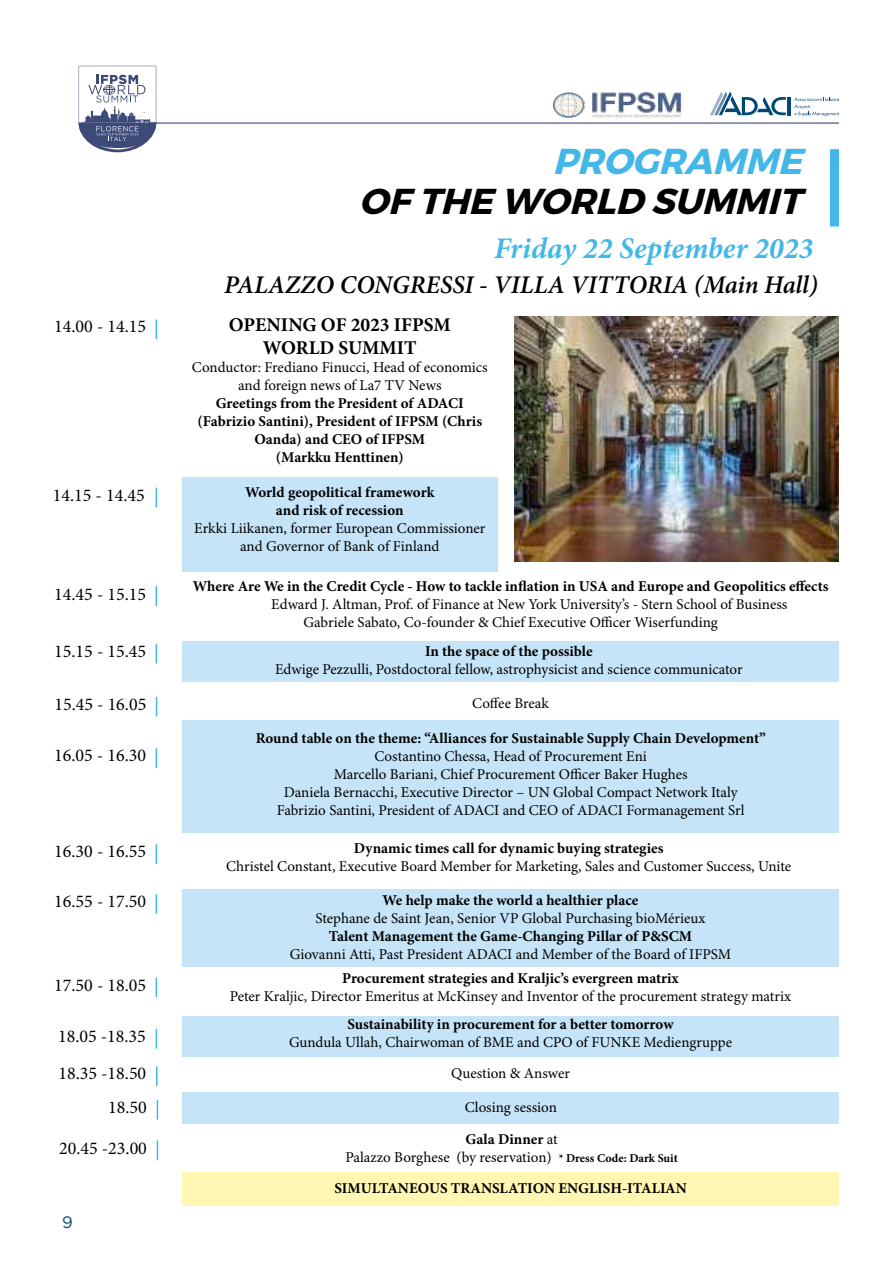
<style>
.page{position:relative;width:893px;height:1263px;background:#fff}
.page>*{position:absolute;margin:0;border:0;box-sizing:border-box;transform-origin:0 0}
.t1{font:italic 700 36px "Montserrat";color:#000}
.t2{font:italic 700 36px "Montserrat";color:#43b8e8}
.t3{font:italic 700 30px "Minion Pro";color:#43b8e8}
.t4{font:italic 600 25.5px "Minion Pro";color:#000}
.t5{font:700 19.5px/23.4px "Minion Pro";color:#000;text-align:center}
.t6{font:18px "Minion Pro";color:#000}
.t7{font:16.5px "Gotham HTF";color:#004876}
.t8{font:15px/18px "Minion Pro";color:#000;text-align:center}
.t9{font:700 15px/18px "Minion Pro";color:#000;text-align:center}
.s1{font-weight:700}
.s2{font-weight:700;font-size:12px}
</style>
<div class="page">
<hr style="left:152px;top:122px;width:687px;height:2px;background:#3d4978">
<hr style="left:788px;top:97px;width:3px;height:18px;background:#004876">
<svg style="left:710px;top:92px;width:76px;height:23px"></svg>
<svg style="left:794px;top:97px;width:45px;height:19px"></svg>
<img style="left:554px;top:92px;width:128px;height:26px">
<svg style="left:79px;top:66px;width:77px;height:86px"></svg>
<div style="left:182px;top:1093px;width:657px;height:31px;background:#c5e4f8"></div>
<div style="left:182px;top:1172px;width:657px;height:34px;background:#fff7b2"></div>
<div style="left:182px;top:1016px;width:657px;height:41px;background:#c5e4f8"></div>
<div style="left:182px;top:477px;width:315px;height:94px;background:#c5e4f8"></div>
<div style="left:830px;top:149px;width:9px;height:77px;background:#43b8e8"></div>
<div style="left:182px;top:641px;width:657px;height:41px;background:#c5e4f8"></div>
<div style="left:183px;top:720px;width:656px;height:112px;background:#c5e4f8"></div>
<div style="left:182px;top:889px;width:657px;height:77px;background:#c5e4f8"></div>
<svg style="left:156px;top:697px;width:1px;height:20px"></svg>
<svg style="left:156px;top:894px;width:1px;height:20px"></svg>
<svg style="left:157px;top:1140px;width:1px;height:20px"></svg>
<img style="left:514px;top:317px;width:325px;height:244px">
<svg style="left:156px;top:319px;width:1px;height:20px"></svg>
<svg style="left:156px;top:488px;width:1px;height:19px"></svg>
<svg style="left:156px;top:586px;width:1px;height:20px"></svg>
<svg style="left:156px;top:644px;width:1px;height:19px"></svg>
<svg style="left:156px;top:748px;width:1px;height:20px"></svg>
<svg style="left:156px;top:977px;width:1px;height:20px"></svg>
<svg style="left:156px;top:1029px;width:1px;height:20px"></svg>
<svg style="left:156px;top:844px;width:1px;height:20px"></svg>
<svg style="left:156px;top:1066px;width:1px;height:20px"></svg>
<svg style="left:157px;top:1100px;width:1px;height:20px"></svg>
<h1 class="t2" style="left:552px;top:139px;width:263px">PROGRAMME</h1>
<h1 class="t1" style="left:359px;top:179px;width:455px">OFTHE WORLD SUMMIT</h1>
<h2 class="t3" style="left:494px;top:231px;width:321px">Friday 22 September 2023</h2>
<p class="t6" style="left:54px;top:315px;width:93px">14.00 - 14.15</p>
<p class="t6" style="left:53px;top:484px;width:93px">14.15 - 14.45</p>
<p class="t6" style="left:54px;top:584px;width:93px">14.45 - 15.15</p>
<p class="t6" style="left:54px;top:640px;width:93px">15.15 - 15.45</p>
<p class="t6" style="left:54px;top:693px;width:93px">15.45 - 16.05</p>
<p class="t6" style="left:54px;top:745px;width:93px">16.05 - 16.30</p>
<p class="t6" style="left:54px;top:841px;width:93px">16.30 - 16.55</p>
<p class="t6" style="left:54px;top:891px;width:93px">16.55 - 17.50</p>
<p class="t6" style="left:54px;top:974px;width:93px">17.50 - 18.05</p>
<p class="t6" style="left:58px;top:1025px;width:89px">18.05 -18.35</p>
<h3 class="t4" style="left:224px;top:270px;width:595px">PALAZZO CONGRESSI - VILLA VITTORIA (Main Hall)</h3>
<h3 class="t5" style="left:229px;top:314px;width:223px">OPENING OF 2023 IFPSM<br>WORLD SUMMIT</h3>
<p class="t8" style="left:192px;top:359px;width:297px">Conductor: Frediano Finucci, Head of economics and foreign news of La7 TV News</p>
<p class="t9" style="left:198px;top:395px;width:286px">Greetings from the President of ADACI (Fabrizio Santini), President of IFPSM (Chris<br>Oanda) and CEO of IFPSM<br>(Markku Henttinen)</p>
<p class="t9" style="left:245px;top:484px;width:191px">World geopolitical framework and risk of recession</p>
<p class="t8" style="left:194px;top:520px;width:293px">Erkki Liikanen, former European Commissioner and Governor of Bank of Finland</p>
<p class="t9" style="left:193px;top:578px;width:637px">Where Are We in the Credit Cycle - How to tackle inflation in USA and Europe and Geopolitics effects</p>
<p class="t8" style="left:303px;top:596px;width:485px;text-align:left;text-indent:-32px">Edward J. Altman, Prof. of Finance at New York University’s - Stern School of Business<br>Gabriele Sabato, Co-founder &amp; Chief Executive Officer Wiserfunding</p>
<p class="t9" style="left:425px;top:643px;width:169px">In the space of the possible</p>
<p class="t8" style="left:275px;top:661px;width:469px">Edwige Pezzulli, Postdoctoral fellow, astrophysicist and science communicator</p>
<p class="t8" style="left:472px;top:695px;width:78px">Coffee Break</p>
<p class="t9" style="left:256px;top:729px;width:511px">Round table on the theme: ‘‘Alliances for Sustainable Supply Chain Development”</p>
<p class="t8" style="left:277px;top:747px;width:469px">Costantino Chessa, Head of Procurement Eni<br>Marcello Bariani, Chief Procurement Officer Baker Hughes<br>Daniela Bernacchi, Executive Director – UN Global Compact Network Italy Fabrizio Santini, President of ADACI and CEO of ADACI Formanagement Srl</p>
<p class="t9" style="left:354px;top:840px;width:311px">Dynamic times call for dynamic buying strategies</p>
<p class="t8" style="left:226px;top:858px;width:567px">Christel Constant, Executive Board Member for Marketing, Sales and Customer Success, Unite</p>
<p class="t9" style="left:383px;top:892px;width:257px">We help make the world a healthier place</p>
<p class="t8" style="left:316px;top:910px;width:391px">Stephane de Saint Jean, Senior VP Global Purchasing bioMérieux</p>
<p class="t9" style="left:329px;top:928px;width:365px">Talent Management the Game-Changing Pillar of P&amp;SCM</p>
<p class="t8" style="left:290px;top:946px;width:443px">Giovanni Atti, Past President ADACI and Member of the Board of IFPSM</p>
<p class="t9" style="left:342px;top:969px;width:338px">Procurement strategies and Kraljic’s evergreen matrix</p>
<p class="t8" style="left:230px;top:987px;width:563px">Peter Kraljic, Director Emeritus at McKinsey and Inventor of the procurement strategy matrix</p>
<p class="t9" style="left:347px;top:1016px;width:328px">Sustainability in procurement for a better tomorrow</p>
<p class="t8" style="left:289px;top:1034px;width:445px">Gundula Ullah, Chairwoman of BME and CPO of FUNKE Mediengruppe</p>
<p class="t6" style="left:58px;top:1063px;width:89px">18.35 -18.50</p>
<p class="t8" style="left:451px;top:1065px;width:120px">Question &amp; Answer</p>
<p class="t6" style="left:108px;top:1096px;width:40px">18.50</p>
<p class="t8" style="left:465px;top:1099px;width:94px">Closing session</p>
<p class="t6" style="left:59px;top:1137px;width:89px">20.45 -23.00</p>
<p class="t7" style="left:62px;top:1213px;width:12px">9</p>
<p class="t8" style="left:345px;top:1131px;width:334px"><span class="s1">Gala Dinner</span> at<br>Palazzo Borghese (by reservation) <span class="s2">* Dress Code: Dark Suit</span></p>
<p class="t9" style="left:334px;top:1180px;width:354px">SIMULTANEOUS TRANSLATION ENGLISH-ITALIAN</p>
</div>
